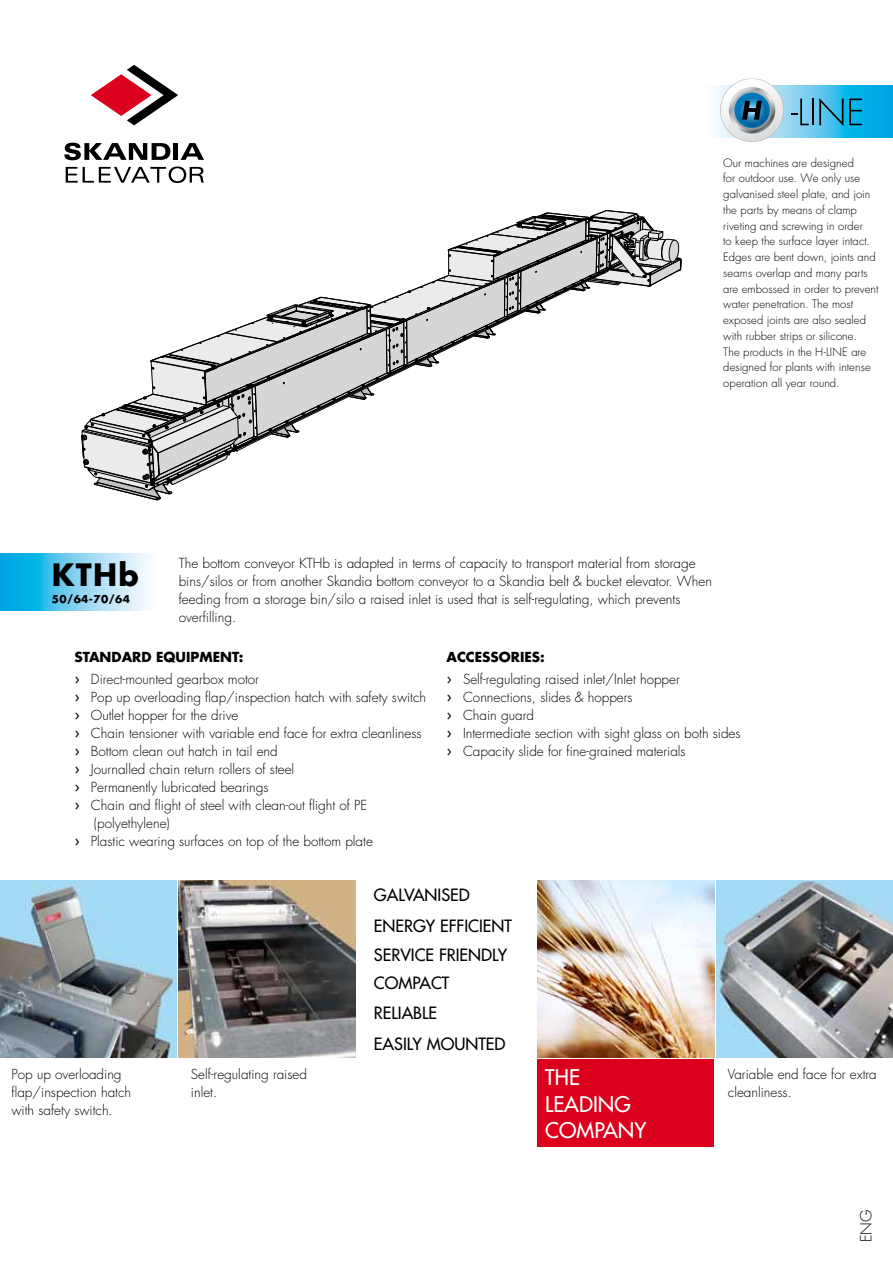
<style>
.page{position:relative;width:893px;height:1263px;background:#fff}
.page>*{position:absolute;margin:0;border:0;box-sizing:border-box;transform-origin:0 0}
.t1{font:700 30px "Futura Std";color:#000}
.t2{font:500 21px/26.5px "Futura Std";color:#fff}
.t3{font:500 16.5px/31px "Futura Std";color:#000}
.t4{font:300 15px "Futura Std";color:#000}
.t5{font:300 13.5px/18px "Futura Std";color:#000}
.t6{font:300 11.25px/15.8px "Futura Std";letter-spacing:.005em;color:#000}
.t7{font:700 10.5px "Futura Std";letter-spacing:.04em;color:#000}
.s1{font-weight:700}
.s2{font-weight:400;font-size:16.5px}
</style>
<div class="page">
<svg style="left:714px;top:85px;width:179px;height:52px;background:#40bde9"></svg>
<svg style="left:0;top:553px;width:149px;height:57px;background:#5ac7ed"></svg>
<svg style="left:66px;top:166px;width:138px;height:17px"></svg>
<svg style="left:64px;top:143px;width:106px;height:17px"></svg>
<hr style="left:174px;top:143px;width:4px;height:17px;background:#000">
<svg style="left:181px;top:143px;width:23px;height:17px"></svg>
<svg style="left:91px;top:65px;width:87px;height:60px"></svg>
<svg style="left:720px;top:78px;width:64px;height:64px"></svg>
<svg style="left:791px;top:99px;width:18px;height:26px"></svg>
<hr style="left:812px;top:99px;width:2px;height:26px;background:#000">
<svg style="left:819px;top:98px;width:24px;height:28px"></svg>
<svg style="left:849px;top:99px;width:13px;height:26px"></svg>
<svg style="left:81px;top:210px;width:601px;height:372px"></svg>
<div style="left:537px;top:1060px;width:177px;height:87px;background:#db001b"></div>
<img style="left:0;top:881px;width:176px;height:176px">
<img style="left:537px;top:881px;width:177px;height:176px">
<img style="left:179px;top:881px;width:177px;height:176px">
<img style="left:717px;top:881px;width:176px;height:176px">
<p class="t6" style="left:723px;top:155px;width:157px">Our machines are designed<br>for outdoor use. We only use galvanised steel plate, and join the parts by means of clamp riveting and screwing in order<br>to keep the surface layer intact.<br>Edges are bent down, joints and seams overlap and many parts are embossed in order to prevent water penetration. The most exposed joints are also sealed with rubber strips or silicone.<br>The products in the H-LINE are designed for plants with intense operation all year round.</p>
<p class="t5" style="left:179px;top:554px;width:535px">The bottom conveyor KTHb is adapted in terms of capacity to transport material from storage bins/silos or from another Skandia bottom conveyor to a Skandia belt &amp; bucket elevator. When feeding from a storage bin/silo a raised inlet is used that is self-regulating, which prevents overfilling.</p>
<p class="t5" style="left:74px;top:646px;width:186px;line-height:22.2px"><span class="s1">STANDARD EQUIPMENT:<br></span><span class="s2">›</span> Direct-mounted gearbox motor</p>
<p class="t5" style="left:74px;top:688px;width:353px"><span class="s2">›</span> Pop up overloading flap/inspection hatch with safety switch</p>
<p class="t5" style="left:74px;top:706px;width:166px"><span class="s2">›</span> Outlet hopper for the drive</p>
<p class="t5" style="left:74px;top:724px;width:349px"><span class="s2">›</span> Chain tensioner with variable end face for extra cleanliness</p>
<p class="t5" style="left:74px;top:742px;width:205px"><span class="s2">›</span> Bottom clean out hatch in tail end</p>
<p class="t5" style="left:74px;top:760px;width:221px"><span class="s2">›</span> Journalled chain return rollers of steel</p>
<p class="t5" style="left:74px;top:778px;width:196px"><span class="s2">›</span> Permanently lubricated bearings</p>
<p class="t5" style="left:74px;top:796px;width:295px"><span class="s2">›</span> Chain and flight of steel with clean-out flight of PE</p>
<p class="t5" style="left:94px;top:814px;width:77px">(polyethylene)</p>
<p class="t5" style="left:74px;top:832px;width:300px"><span class="s2">›</span> Plastic wearing surfaces on top of the bottom plate</p>
<h1 class="t1" style="left:52px;top:555px;width:88px">KTHb</h1>
<p class="t7" style="left:52px;top:592px;width:80px">50/64-70/64</p>
<p class="t5" style="left:446px;top:646px;width:235px;line-height:22.2px"><span class="s1">ACCESSORIES:<br></span><span class="s2">›</span> Self-regulating raised inlet/Inlet hopper</p>
<p class="t5" style="left:446px;top:688px;width:296px"><span class="s2">›</span> Connections, slides &amp; hoppers<br><span class="s2">›</span> Chain guard<br><span class="s2">›</span> Intermediate section with sight glass on both sides <span class="s2">›</span> Capacity slide for fine-grained materials</p>
<p class="t3" style="left:374px;top:879px;width:140px">GALVANISED<br>ENERGY EFFICIENT</p>
<p class="t3" style="left:374px;top:941px;width:135px;line-height:28px">SERVICE FRIENDLY<br>COMPACT</p>
<p class="t3" style="left:374px;top:997px;width:133px">RELIABLE<br>EASILY MOUNTED</p>
<p class="t5" style="left:12px;top:1066px;width:121px">Pop up overloading flap/inspection hatch with safety switch.</p>
<p class="t5" style="left:728px;top:1066px;width:150px">Variable end face for extra cleanliness.</p>
<p class="t5" style="left:191px;top:1066px;width:118px">Self-regulating raised inlet.</p>
<h2 class="t2" style="left:545px;top:1064px;width:103px">THE<br>LEADING<br>COMPANY</h2>
<p class="t4" style="left:857px;top:1242px;width:34px;rotate:-90deg">ENG</p>
</div>
